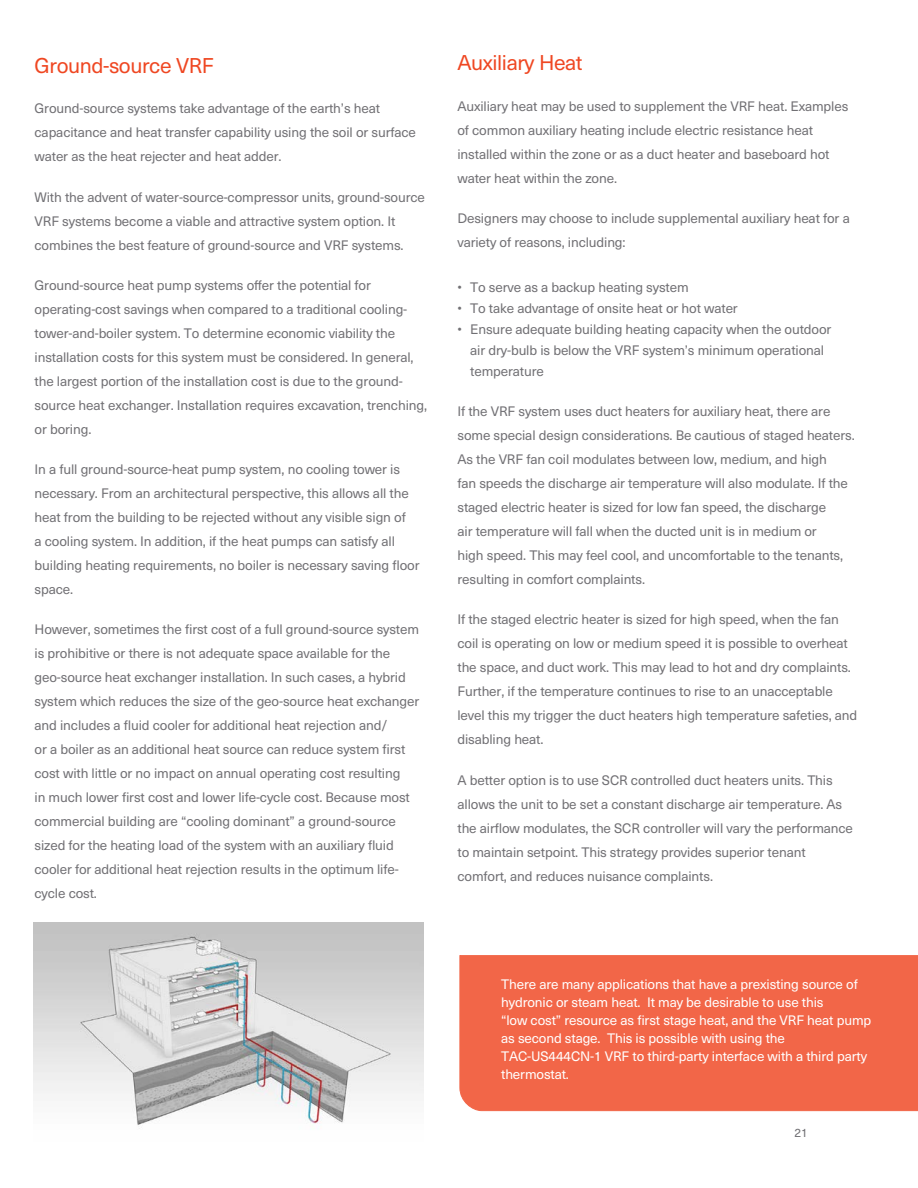
<style>
.page{position:relative;width:918px;height:1188px;background:#fff}
.page>*{position:absolute;margin:0;border:0;box-sizing:border-box;transform-origin:0 0}
.Red_Body_Head{font:21px "Neue Haas Unica W1 G";letter-spacing:-.02em;color:#ef4722}
.BodyCopy{font:13.5px/24px "Neue Haas Unica W1 G";letter-spacing:-.01em;color:#717074}
.BodyCopy-2{font:13.5px/18px "Neue Haas Unica W1 G";letter-spacing:-.01em;color:#fff}
.t1{font:12px "Neue Haas Unica W1 G";color:#717074}
</style>
<div class="page">
<img style="left:33px;top:922px;width:390px;height:207px">
<div style="left:460px;top:955px;width:458px;height:156px;background:#f26648"></div>
<p class="Red_Body_Head" style="left:35px;top:50px;width:181px">Ground-source VRF</p>
<p class="BodyCopy" style="left:35px;top:96px;width:383px">Ground-source systems take advantage of the earth’s heat capacitance and heat transfer capability using the soil or surface water as the heat rejecter and heat adder.</p>
<p class="BodyCopy" style="left:35px;top:184px;width:392px">With the advent of water-source-compressor units, ground-source<br>VRF systems become a viable and attractive system option. It combines the best feature of ground-source and VRF systems.</p>
<p class="BodyCopy" style="left:35px;top:272px;width:394px">Ground-source heat pump systems offer the potential for operating-cost savings when compared to a traditional cooling&shy;tower-and-boiler system. To determine economic viability the installation costs for this system must be considered. In general, the largest portion of the installation cost is due to the ground&shy;source heat exchanger. Installation requires excavation, trenching, or boring.</p>
<p class="BodyCopy" style="left:35px;top:457px;width:387px">In a full ground-source-heat pump system, no cooling tower is necessary. From an architectural perspective, this allows all the heat from the building to be rejected without any visible sign of<br>a cooling system. In addition, if the heat pumps can satisfy all building heating requirements, no boiler is necessary saving floor space.</p>
<p class="BodyCopy" style="left:35px;top:617px;width:386px">However, sometimes the first cost of a full ground-source system is prohibitive or there is not adequate space available for the geo-source heat exchanger installation. In such cases, a hybrid system which reduces the size of the geo-source heat exchanger and includes a fluid cooler for additional heat rejection and/<br>or a boiler as an additional heat source can reduce system first cost with little or no impact on annual operating cost resulting<br>in much lower first cost and lower life-cycle cost. Because most commercial building are “cooling dominant” a ground-source sized for the heating load of the system with an auxiliary fluid cooler for additional heat rejection results in the optimum life&shy;cycle cost.</p>
<p class="Red_Body_Head" style="left:458px;top:48px;width:127px">Auxiliary Heat</p>
<p class="BodyCopy" style="left:458px;top:93px;width:392px">Auxiliary heat may be used to supplement the VRF heat. Examples of common auxiliary heating include electric resistance heat installed within the zone or as a duct heater and baseboard hot water heat within the zone.</p>
<p class="BodyCopy" style="left:458px;top:205px;width:394px">Designers may choose to include supplemental auxiliary heat for a variety of reasons, including:</p>
<p class="BodyCopy" style="left:458px;top:274px;width:233px">• To serve as a backup heating system</p>
<p class="BodyCopy" style="left:458px;top:295px;width:282px">• To take advantage of onsite heat or hot water</p>
<p class="BodyCopy" style="left:470px;top:318px;width:363px;line-height:21px;text-indent:-13px">• Ensure adequate building heating capacity when the outdoor air dry-bulb is below the VRF system’s minimum operational temperature</p>
<p class="BodyCopy" style="left:457px;top:399px;width:399px">If the VRF system uses duct heaters for auxiliary heat, there are some special design considerations. Be cautious of staged heaters.<br>As the VRF fan coil modulates between low, medium, and high<br>fan speeds the discharge air temperature will also modulate. If the staged electric heater is sized for low fan speed, the discharge<br>air temperature will fall when the ducted unit is in medium or<br>high speed. This may feel cool, and uncomfortable to the tenants, resulting in comfort complaints.</p>
<p class="BodyCopy" style="left:457px;top:607px;width:401px">If the staged electric heater is sized for high speed, when the fan coil is operating on low or medium speed it is possible to overheat the space, and duct work. This may lead to hot and dry complaints.<br>Further, if the temperature continues to rise to an unacceptable level this my trigger the duct heaters high temperature safeties, and disabling heat.</p>
<p class="BodyCopy" style="left:457px;top:767px;width:397px">A better option is to use SCR controlled duct heaters units. This allows the unit to be set a constant discharge air temperature. As the airflow modulates, the SCR controller will vary the performance to maintain setpoint. This strategy provides superior tenant comfort, and reduces nuisance complaints.</p>
<p class="BodyCopy-2" style="left:501px;top:975px;width:372px">There are many applications that have a prexisting source of hydronic or steam heat. It may be desirable to use this<br>“low cost” resource as first stage heat, and the VRF heat pump as second stage. This is possible with using the TAC-US444CN-1 VRF to third-party interface with a third party thermostat.</p>
<p class="t1" style="left:794px;top:1124px;width:15px">21</p>
</div>
